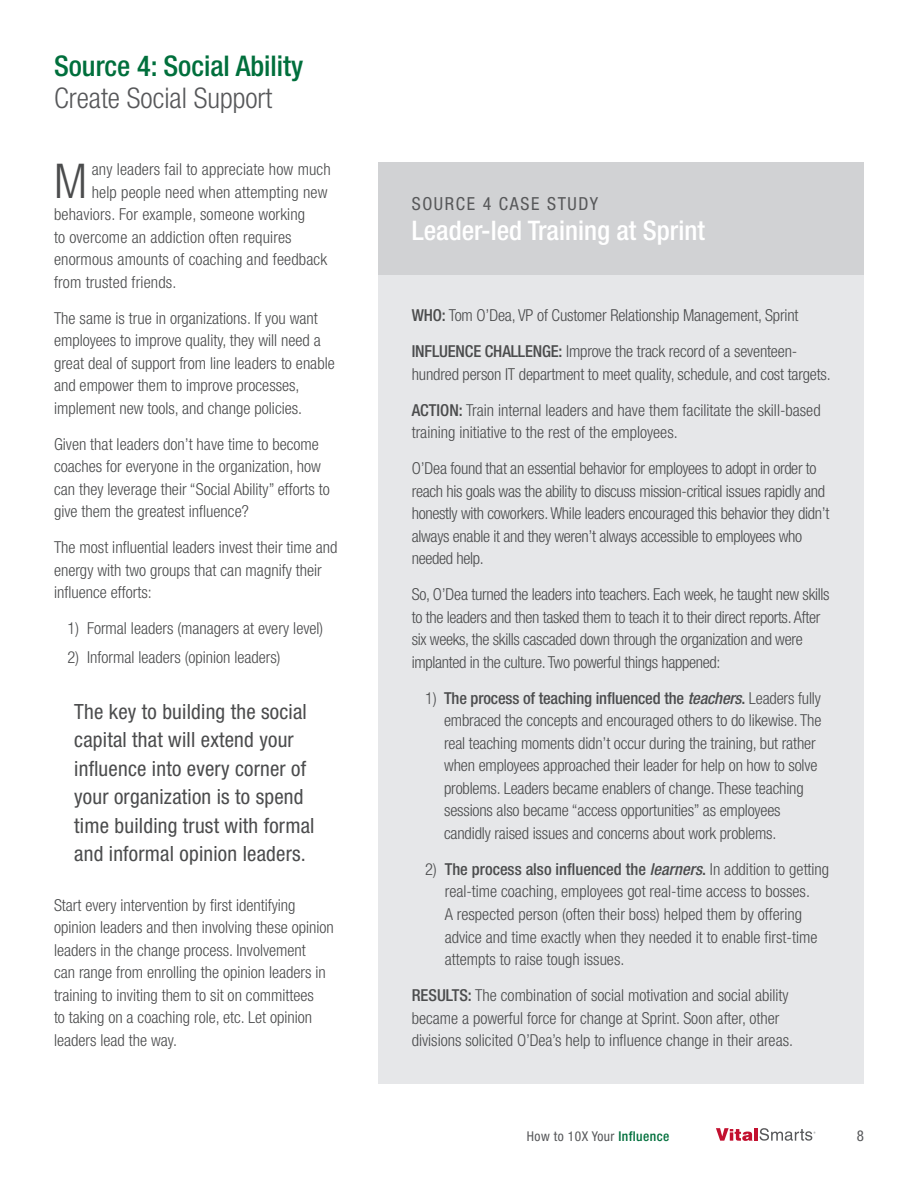
<style>
.page{position:relative;width:918px;height:1188px;background:#fff}
.page>*{position:absolute;margin:0;border:0;box-sizing:border-box;transform-origin:0 0}
.t1{font:300 condensed 48px "Helvetica Neue";color:#4b4c4d}
.t2{font:500 condensed 28.5px "Helvetica Neue";color:#006f3c}
.t3{font:300 condensed 28.5px "Helvetica Neue";color:#57585a}
.t4{font:500 condensed 27px "Helvetica Neue";color:#fff}
.t5{font:condensed 21px/28.5px "Helvetica Neue";letter-spacing:.01em;color:#4b4c4d}
.t6{font:condensed 18px "Helvetica Neue";letter-spacing:.09em;color:#57585a}
.t7{font:300 condensed 16.5px/22.5px "Helvetica Neue";color:#4b4c4d}
.t8{font:300 condensed 16.5px/22.5px "Helvetica Neue";letter-spacing:-.02em;color:#4b4c4d}
.t9{font:condensed 15px "Helvetica Neue";color:#57585a}
.t10{font:condensed 13.5px "Helvetica Neue";letter-spacing:.03em;color:#57585a}
.s1{font-weight:500}
.s2{font-family:"Helvetica Neue LT Std";font-weight:500;font-style:italic}
.s3{font-weight:500;color:#006f3c}
</style>
<div class="page">
<svg style="left:716px;top:1128px;width:37px;height:13px"></svg>
<hr style="left:754px;top:1128px;width:4px;height:13px;background:#c3102f">
<svg style="left:760px;top:1128px;width:55px;height:13px"></svg>
<div style="left:378px;top:162px;width:486px;height:921px;background:#e6e7e9"></div>
<div style="left:378px;top:162px;width:486px;height:112px;background:#d1d2d4"></div>
<h2 class="t2" style="left:54px;top:49px;width:251px">Source 4: Social Ability</h2>
<h2 class="t3" style="left:54px;top:81px;width:220px">Create Social Support</h2>
<h1 class="t1" style="left:54px;top:153px;width:34px">M</h1>
<p class="t7" style="left:92px;top:158px;width:241px">any leaders fail to appreciate how much</p>
<p class="t7" style="left:92px;top:180px;width:237px">help people need when attempting new</p>
<p class="t7" style="left:54px;top:203px;width:253px">behaviors. For example, someone working</p>
<p class="t7" style="left:54px;top:225px;width:239px">to overcome an addiction often requires</p>
<p class="t7" style="left:54px;top:248px;width:275px">enormous amounts of coaching and feedback</p>
<p class="t7" style="left:54px;top:270px;width:124px">from trusted friends.</p>
<p class="t7" style="left:54px;top:306px;width:282px">The same is true in organizations. If you want employees to improve quality, they will need a great deal of support from line leaders to enable and empower them to improve processes, implement new tools, and change policies.</p>
<p class="t7" style="left:54px;top:432px;width:277px">Given that leaders don’t have time to become coaches for everyone in the organization, how can they leverage their “Social Ability” efforts to give them the greatest influence?</p>
<p class="t7" style="left:54px;top:536px;width:285px">The most influential leaders invest their time and energy with two groups that can magnify their influence efforts:</p>
<p class="t7" style="left:67px;top:617px;width:257px">1) Formal leaders (managers at every level)</p>
<p class="t7" style="left:67px;top:646px;width:215px">2) Informal leaders (opinion leaders)</p>
<p class="t5" style="left:74px;top:697px;width:242px">The key to building the social capital that will extend your influence into every corner of your organization is to spend time building trust with formal and informal opinion leaders.</p>
<p class="t7" style="left:54px;top:894px;width:281px">Start every intervention by first identifying opinion leaders and then involving these opinion leaders in the change process. Involvement<br>can range from enrolling the opinion leaders in training to inviting them to sit on committees<br>to taking on a coaching role, etc. Let opinion leaders lead the way.</p>
<p class="t6" style="left:412px;top:193px;width:187px">Source 4 Case Study</p>
<h3 class="t4" style="left:412px;top:214px;width:295px">Leader-led Training at Sprint</h3>
<p class="t7" style="left:412px;top:297px;width:388px;line-height:36px"><span class="s1">WHO:</span> Tom O’Dea, VP of Customer Relationship Management, Sprint<br><span class="s1">INFLUENCE CHALLENGE:</span> Improve the track record of a seventeen-</p>
<p class="t7" style="left:412px;top:356px;width:421px;line-height:36px">hundred person IT department to meet quality, schedule, and cost targets.<br><span class="s1">ACTION:</span> Train internal leaders and have them facilitate the skill-based</p>
<p class="t8" style="left:412px;top:414px;width:406px;line-height:36px">training initiative to the rest of the employees.<br>O’Dea found that an essential behavior for employees to adopt in order to</p>
<p class="t8" style="left:412px;top:480px;width:419px">reach his goals was the ability to discuss mission-critical issues rapidly and honestly with coworkers. While leaders encouraged this behavior they didn’t always enable it and they weren’t always accessible to employees who needed help.</p>
<p class="t8" style="left:412px;top:583px;width:419px">So, O’Dea turned the leaders into teachers. Each week, he taught new skills to the leaders and then tasked them to teach it to their direct reports. After six weeks, the skills cascaded down through the organization and were implanted in the culture. Two powerful things happened:</p>
<p class="t7" style="left:444px;top:687px;width:379px;text-indent:-19px">1) <span class="s1">The process of teaching influenced the</span> <span class="s2">teachers</span><span class="s1">.</span> Leaders fully embraced the concepts and encouraged others to do likewise. The real teaching moments didn’t occur during the training, but rather when employees approached their leader for help on how to solve problems. Leaders became enablers of change. These teaching sessions also became “access opportunities” as employees candidly raised issues and concerns about work problems.</p>
<p class="t7" style="left:445px;top:858px;width:386px;text-indent:-20px">2) <span class="s1">The process also influenced the</span> <span class="s2">learners</span><span class="s1">.</span> In addition to getting real-time coaching, employees got real-time access to bosses.<br>A respected person (often their boss) helped them by offering advice and time exactly when they needed it to enable first-time attempts to raise tough issues.</p>
<p class="t7" style="left:412px;top:984px;width:383px"><span class="s1">RESULTS:</span> The combination of social motivation and social ability became a powerful force for change at Sprint. Soon after, other divisions solicited O’Dea’s help to influence change in their areas.</p>
<p class="t10" style="left:527px;top:1128px;width:144px">How to 10X Your <span class="s3">Influence</span></p>
<p class="t9" style="left:857px;top:1127px;width:9px">8</p>
</div>
